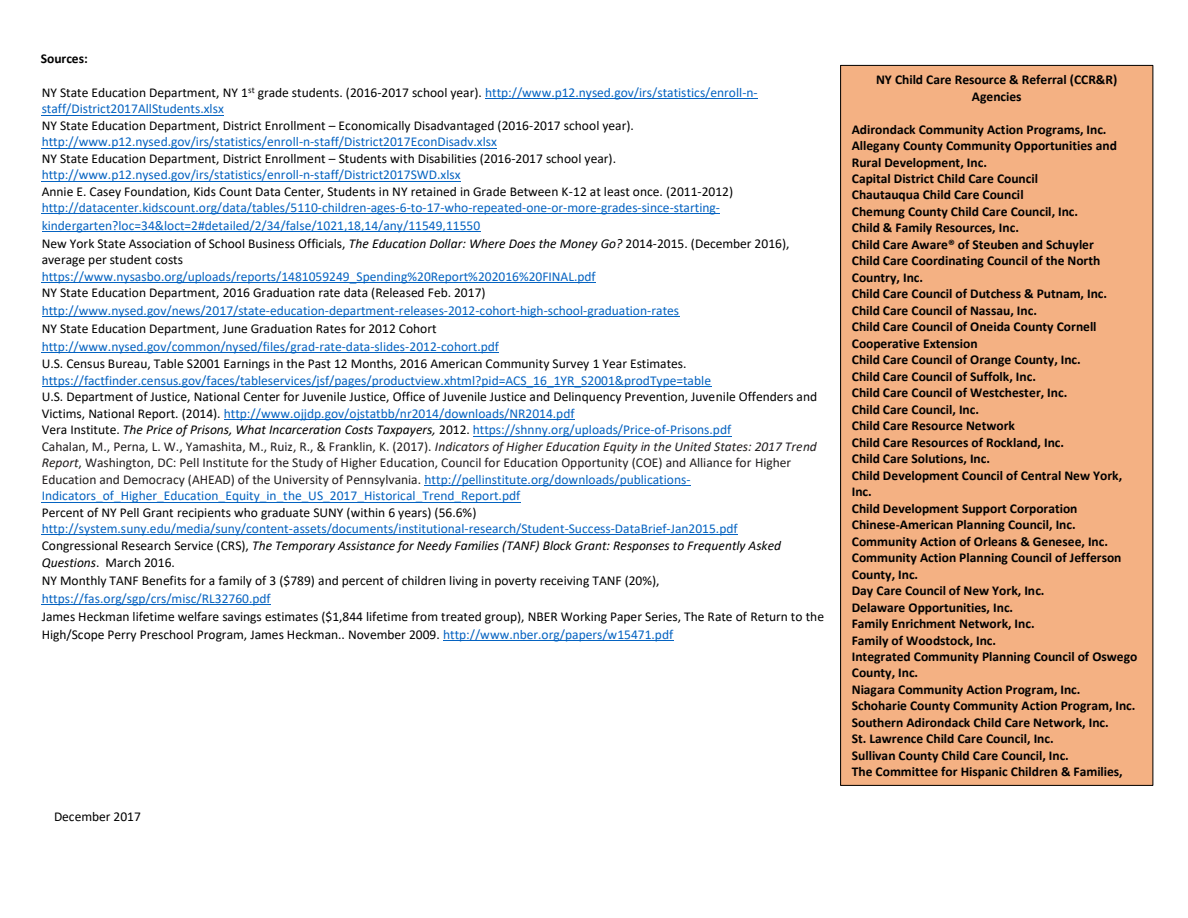
<style>
.page{position:relative;width:1188px;height:918px;background:#fff}
.page>*{position:absolute;margin:0;border:0;box-sizing:border-box;transform-origin:0 0}
.t1{font:13.5px/16.5px "Calibri";color:#000}
.t2{font:700 13.5px/16.5px "Calibri";color:#000}
.t3{font:13.5px/16.6px "Calibri";color:#0563c1}
.t4{font:13.5px/16.5px "Calibri";color:#211d1e}
.t5{font:italic 13.5px/17.9px "Calibri";color:#000}
.s1{color:#000}
.s2{color:#0563c1}
.s3{font-style:italic}
.s4{font-style:normal}
.s5{font-style:normal;color:#0563c1}
</style>
<div class="page">
<hr style="left:485px;top:98px;width:273px;height:1px;background:#0563c1">
<hr style="left:42px;top:115px;width:182px;height:1px;background:#0563c1">
<hr style="left:42px;top:148px;width:455px;height:1px;background:#0563c1">
<hr style="left:42px;top:181px;width:419px;height:1px;background:#0563c1">
<hr style="left:42px;top:214px;width:678px;height:1px;background:#0563c1">
<hr style="left:42px;top:231px;width:438px;height:1px;background:#0563c1">
<hr style="left:42px;top:282px;width:554px;height:1px;background:#0563c1">
<hr style="left:42px;top:316px;width:637px;height:1px;background:#0563c1">
<hr style="left:42px;top:352px;width:457px;height:1px;background:#0563c1">
<hr style="left:42px;top:386px;width:670px;height:1px;background:#0563c1">
<hr style="left:224px;top:419px;width:351px;height:1px;background:#0563c1">
<hr style="left:473px;top:436px;width:258px;height:1px;background:#0563c1">
<hr style="left:425px;top:485px;width:266px;height:1px;background:#0563c1">
<hr style="left:42px;top:502px;width:479px;height:1px;background:#0563c1">
<hr style="left:42px;top:535px;width:696px;height:1px;background:#0563c1">
<hr style="left:42px;top:604px;width:229px;height:1px;background:#0563c1">
<hr style="left:443px;top:640px;width:230px;height:1px;background:#0563c1">
<div style="left:841px;top:65px;width:312px;height:720px;background:#f4b183"></div>
<p class="t2" style="left:41px;top:51px;width:49px">Sources:</p>
<p class="t3" style="left:42px;top:85px;width:717px"><span class="s1">NY State Education Department, NY 1</span><sup>st</sup> <span class="s1">grade students. (2016-2017 school year).</span> http://www.p12.nysed.gov/irs/statistics/enroll-n&shy;staff/District2017AllStudents.xlsx</p>
<p class="t1" style="left:42px;top:118px;width:594px">NY State Education Department, District Enrollment – Economically Disadvantaged (2016-2017 school year). <span class="s2">http://www.p12.nysed.gov/irs/statistics/enroll-n-staff/District2017EconDisadv.xlsx</span></p>
<p class="t1" style="left:42px;top:151px;width:576px">NY State Education Department, District Enrollment – Students with Disabilities (2016-2017 school year). <span class="s2">http://www.p12.nysed.gov/irs/statistics/enroll-n-staff/District2017SWD.xlsx</span></p>
<p class="t1" style="left:42px;top:184px;width:693px">Annie E. Casey Foundation, Kids Count Data Center, Students in NY retained in Grade Between K-12 at least once. (2011-2012)</p>
<p class="t3" style="left:42px;top:200px;width:680px;line-height:17.9px">http://datacenter.kidscount.org/data/tables/5110-children-ages-6-to-17-who-repeated-one-or-more-grades-since-starting&shy;kindergarten?loc=34&amp;loct=2#detailed/2/34/false/1021,18,14/any/11549,11550</p>
<p class="t1" style="left:42px;top:236px;width:749px">New York State Association of School Business Officials, <span class="s3">The Education Dollar: Where Does the Money Go?</span> 2014-2015. (December 2016), average per student costs</p>
<p class="t3" style="left:42px;top:269px;width:555px">https://www.nysasbo.org/uploads/reports/1481059249_Spending%20Report%202016%20FINAL.pdf</p>
<p class="t1" style="left:42px;top:286px;width:445px">NY State Education Department, 2016 Graduation rate data (Released Feb. 2017)</p>
<p class="t3" style="left:42px;top:303px;width:639px">http://www.nysed.gov/news/2017/state-education-department-releases-2012-cohort-high-school-graduation-rates</p>
<p class="t1" style="left:42px;top:321px;width:396px">NY State Education Department, June Graduation Rates for 2012 Cohort</p>
<p class="t3" style="left:42px;top:339px;width:459px">http://www.nysed.gov/common/nysed/files/grad-rate-data-slides-2012-cohort.pdf</p>
<p class="t3" style="left:42px;top:357px;width:671px"><span class="s1">U.S. Census Bureau, Table S2001 Earnings in the Past 12 Months, 2016 American Community Survey 1 Year Estimates. </span>https://factfinder.census.gov/faces/tableservices/jsf/pages/productview.xhtml?pid=ACS_16_1YR_S2001&amp;prodType=table</p>
<p class="t1" style="left:42px;top:389px;width:777px">U.S. Department of Justice, National Center for Juvenile Justice, Office of Juvenile Justice and Delinquency Prevention, Juvenile Offenders and<br>Victims, National Report. (2014). <span class="s2">http://www.ojjdp.gov/ojstatbb/nr2014/downloads/NR2014.pdf</span></p>
<p class="t5" style="left:42px;top:422px;width:691px"><span class="s4">Vera Institute.</span> The Price of Prisons, What Incarceration Costs Taxpayers, <span class="s4">2012.</span> <span class="s5">https://shnny.org/uploads/Price-of-Prisons.pdf</span></p>
<p class="t4" style="left:42px;top:439px;width:777px">Cahalan, M., Perna, L. W., Yamashita, M., Ruiz, R., &amp; Franklin, K. (2017). <span class="s3">Indicators of Higher Education Equity in the United States: 2017 Trend Report</span>, Washington, DC: Pell Institute for the Study of Higher Education, Council for Education Opportunity (COE) and Alliance for Higher Education and Democracy (AHEAD) of the University of Pennsylvania. <span class="s2">http://pellinstitute.org/downloads/publications-Indicators_of_Higher_Education_Equity_in_the_US_2017_Historical_Trend_Report.pdf</span></p>
<p class="t1" style="left:42px;top:505px;width:436px">Percent of NY Pell Grant recipients who graduate SUNY (within 6 years) (56.6%)</p>
<p class="t3" style="left:42px;top:521px;width:697px">http://system.suny.edu/media/suny/content-assets/documents/institutional-research/Student-Success-DataBrief-Jan2015.pdf</p>
<p class="t5" style="left:42px;top:537px;width:741px"><span class="s4">Congressional Research Service (CRS),</span> The Temporary Assistance for Needy Families (TANF) Block Grant: Responses to Frequently Asked<br>Questions<span class="s4">. March 2016.</span></p>
<p class="t1" style="left:42px;top:573px;width:619px;line-height:17.9px">NY Monthly TANF Benefits for a family of 3 ($789) and percent of children living in poverty receiving TANF (20%), <span class="s2">https://fas.org/sgp/crs/misc/RL32760.pdf</span></p>
<p class="t1" style="left:42px;top:608px;width:784px;line-height:17.9px">James Heckman lifetime welfare savings estimates ($1,844 lifetime from treated group), NBER Working Paper Series, The Rate of Return to the<br>High/Scope Perry Preschool Program, James Heckman.. November 2009. <span class="s2">http://www.nber.org/papers/w15471.pdf</span></p>
<p class="t1" style="left:54px;top:809px;width:88px">December 2017</p>
<p class="t2" style="left:876px;top:72px;width:243px;text-align:center">NY Child Care Resource &amp; Referral (CCR&amp;R)<br>Agencies</p>
<p class="t2" style="left:852px;top:122px;width:256px">Adirondack Community Action Programs, Inc.</p>
<p class="t2" style="left:852px;top:138px;width:267px">Allegany County Community Opportunities and<br>Rural Development, Inc.</p>
<p class="t2" style="left:852px;top:171px;width:188px">Capital District Child Care Council</p>
<p class="t2" style="left:852px;top:188px;width:173px">Chautauqua Child Care Council</p>
<p class="t2" style="left:852px;top:204px;width:228px">Chemung County Child Care Council, Inc.</p>
<p class="t2" style="left:852px;top:221px;width:169px">Child &amp; Family Resources, Inc.</p>
<p class="t2" style="left:852px;top:237px;width:244px">Child Care Aware® of Steuben and Schuyler</p>
<p class="t2" style="left:852px;top:254px;width:250px">Child Care Coordinating Council of the North<br>Country, Inc.</p>
<p class="t2" style="left:852px;top:287px;width:257px">Child Care Council of Dutchess &amp; Putnam, Inc.</p>
<p class="t2" style="left:852px;top:303px;width:187px">Child Care Council of Nassau, Inc.</p>
<p class="t2" style="left:852px;top:320px;width:246px">Child Care Council of Oneida County Cornell<br>Cooperative Extension</p>
<p class="t2" style="left:852px;top:353px;width:230px">Child Care Council of Orange County, Inc.</p>
<p class="t2" style="left:852px;top:369px;width:186px">Child Care Council of Suffolk, Inc.</p>
<p class="t2" style="left:852px;top:386px;width:217px">Child Care Council of Westchester, Inc.</p>
<p class="t2" style="left:852px;top:402px;width:129px">Child Care Council, Inc.</p>
<p class="t2" style="left:852px;top:419px;width:165px">Child Care Resource Network</p>
<p class="t2" style="left:852px;top:435px;width:214px">Child Care Resources of Rockland, Inc.</p>
<p class="t2" style="left:852px;top:452px;width:140px">Child Care Solutions, Inc.</p>
<p class="t2" style="left:852px;top:468px;width:272px">Child Development Council of Central New York,<br>Inc.</p>
<p class="t2" style="left:852px;top:501px;width:227px">Child Development Support Corporation</p>
<p class="t2" style="left:852px;top:518px;width:225px">Chinese-American Planning Council, Inc.</p>
<p class="t2" style="left:852px;top:534px;width:258px">Community Action of Orleans &amp; Genesee, Inc.</p>
<p class="t2" style="left:852px;top:550px;width:271px">Community Action Planning Council of Jefferson<br>County, Inc.</p>
<p class="t2" style="left:852px;top:583px;width:194px">Day Care Council of New York, Inc.</p>
<p class="t2" style="left:852px;top:600px;width:163px">Delaware Opportunities, Inc.</p>
<p class="t2" style="left:852px;top:616px;width:184px">Family Enrichment Network, Inc.</p>
<p class="t2" style="left:852px;top:633px;width:146px">Family of Woodstock, Inc.</p>
<p class="t2" style="left:852px;top:649px;width:287px">Integrated Community Planning Council of Oswego<br>County, Inc.</p>
<p class="t2" style="left:852px;top:682px;width:230px">Niagara Community Action Program, Inc.</p>
<p class="t2" style="left:852px;top:699px;width:285px">Schoharie County Community Action Program, Inc.</p>
<p class="t2" style="left:852px;top:715px;width:258px">Southern Adirondack Child Care Network, Inc.</p>
<p class="t2" style="left:852px;top:732px;width:203px">St. Lawrence Child Care Council, Inc.</p>
<p class="t2" style="left:852px;top:748px;width:219px">Sullivan County Child Care Council, Inc.</p>
<p class="t2" style="left:852px;top:765px;width:272px">The Committee for Hispanic Children &amp; Families,</p>
</div>
